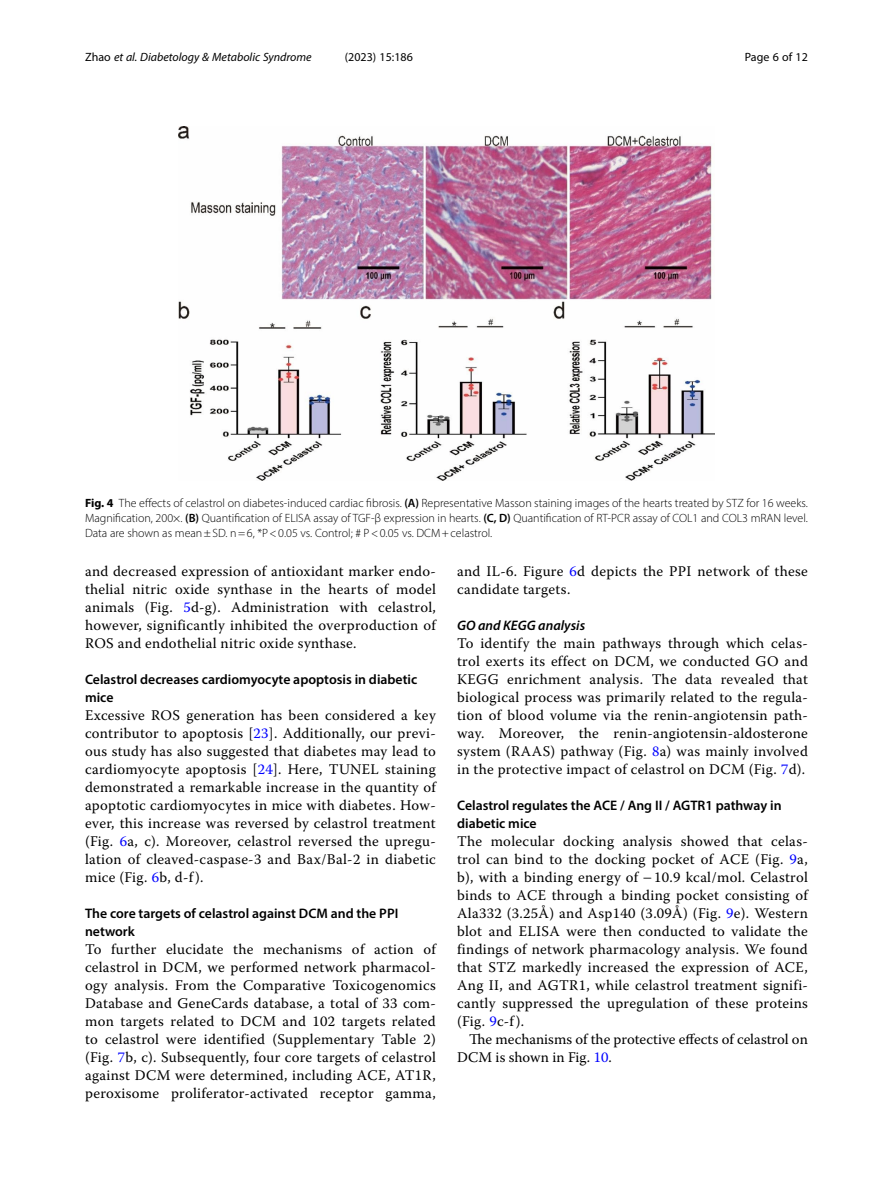
<style>
.page{position:relative;width:893px;height:1191px;background:#fff}
.page>*{position:absolute;margin:0;border:0;box-sizing:border-box;transform-origin:0 0}
.Body_Text{font:14.7px/18px "Warnock Pro";letter-spacing:.02em;color:#000;text-align:justify}
.Body_Text_Indent{font:14.7px/18px "Warnock Pro";color:#000}
.Head_2{font:600 13.8px/18px "Myriad Pro";color:#000}
.Head_3{font:italic 600 13.8px "Myriad Pro";color:#000}
.Figure_Caption{font:300 12px/15px "Myriad Pro";color:#000;text-align:justify}
.t1{font:italic 12px "Myriad Pro";color:#000}
.t2{font:12px "Myriad Pro";color:#000}
.s1{font-style:normal}
.s2{font-weight:700}
.s3{font-weight:600}
.s4{color:#00f}
</style>
<div class="page">
<img style="left:178px;top:126px;width:536px;height:354px">
<p class="t1" style="left:85px;top:50px;width:228px"><span class="s1">Zhao</span> et al. Diabetology &amp; Metabolic Syndrome</p>
<p class="t2" style="left:345px;top:50px;width:70px">(2023) 15:186</p>
<p class="t2" style="left:745px;top:50px;width:65px">Page 6 of 12</p>
<p class="Figure_Caption" style="left:85px;top:495px;width:724px"><span class="s2">Fig. 4</span> The effects of celastrol on diabetes-induced cardiac fibrosis. <span class="s3">(A)</span> Representative Masson staining images of the hearts treated by STZ for 16 weeks.<br>Magnification, 200×. <span class="s3">(B)</span> Quantification of ELISA assay of TGF-β expression in hearts. <span class="s3">(C, D)</span> Quantification of RT-PCR assay of COL1 and COL3 mRAN level.<br>Data are shown as mean±SD. n=6, *P&lt;0.05 vs. Control; # P&lt;0.05 vs. DCM+celastrol.</p>
<p class="Body_Text" style="left:85px;top:562px;width:352px">and decreased expression of antioxidant marker endo&shy;thelial nitric oxide synthase in the hearts of model animals (Fig. <span class="s4">5</span>d-g). Administration with celastrol, however, significantly inhibited the overproduction of ROS and endothelial nitric oxide synthase.</p>
<p class="Head_2" style="left:85px;top:670px;width:334px">Celastrol decreases cardiomyocyte apoptosis in diabetic mice</p>
<p class="Body_Text" style="left:85px;top:706px;width:352px">Excessive ROS generation has been considered a key contributor to apoptosis [<span class="s4">23</span>]. Additionally, our previ&shy;ous study has also suggested that diabetes may lead to cardiomyocyte apoptosis [<span class="s4">24</span>]. Here, TUNEL staining demonstrated a remarkable increase in the quantity of apoptotic cardiomyocytes in mice with diabetes. How&shy;ever, this increase was reversed by celastrol treatment (Fig. <span class="s4">6</span>a, c). Moreover, celastrol reversed the upregu&shy;lation of cleaved-caspase-3 and Bax/Bal-2 in diabetic mice (Fig. <span class="s4">6</span>b, d-f).</p>
<p class="Head_2" style="left:85px;top:904px;width:315px">The core targets of celastrol against DCM and the PPI network</p>
<p class="Body_Text" style="left:85px;top:940px;width:352px">To further elucidate the mechanisms of action of celastrol in DCM, we performed network pharmacol&shy;ogy analysis. From the Comparative Toxicogenomics Database and GeneCards database, a total of 33 com&shy;mon targets related to DCM and 102 targets related to celastrol were identified (Supplementary Table 2) (Fig. <span class="s4">7</span>b, c). Subsequently, four core targets of celastrol against DCM were determined, including ACE, AT1R, peroxisome proliferator-activated receptor gamma,</p>
<p class="Body_Text" style="left:457px;top:562px;width:352px">and IL-6. Figure <span class="s4">6</span>d depicts the PPI network of these candidate targets.</p>
<p class="Head_3" style="left:457px;top:617px;width:130px">GO and KEGG analysis</p>
<p class="Body_Text" style="left:457px;top:634px;width:352px">To identify the main pathways through which celas&shy;trol exerts its effect on DCM, we conducted GO and KEGG enrichment analysis. The data revealed that biological process was primarily related to the regula&shy;tion of blood volume via the renin-angiotensin path&shy;way. Moreover, the renin-angiotensin-aldosterone system (RAAS) pathway (Fig. <span class="s4">8</span>a) was mainly involved in the protective impact of celastrol on DCM (Fig. <span class="s4">7</span>d).</p>
<p class="Head_2" style="left:457px;top:796px;width:326px">Celastrol regulates the ACE / Ang II / AGTR1 pathway in diabetic mice</p>
<p class="Body_Text" style="left:457px;top:832px;width:352px">The molecular docking analysis showed that celas&shy;trol can bind to the docking pocket of ACE (Fig. <span class="s4">9</span>a, b), with a binding energy of − 10.9 kcal/mol. Celastrol binds to ACE through a binding pocket consisting of Ala332 (3.25Å) and Asp140 (3.09Å) (Fig. <span class="s4">9</span>e). Western blot and ELISA were then conducted to validate the findings of network pharmacology analysis. We found that STZ markedly increased the expression of ACE, Ang II, and AGTR1, while celastrol treatment signifi&shy;cantly suppressed the upregulation of these proteins (Fig. <span class="s4">9</span>c-f).</p>
<p class="Body_Text_Indent" style="left:457px;top:1030px;width:352px;text-indent:12px">The mechanisms of the protective effects of celastrol on<br>DCM is shown in Fig. <span class="s4">10</span>.</p>
</div>
